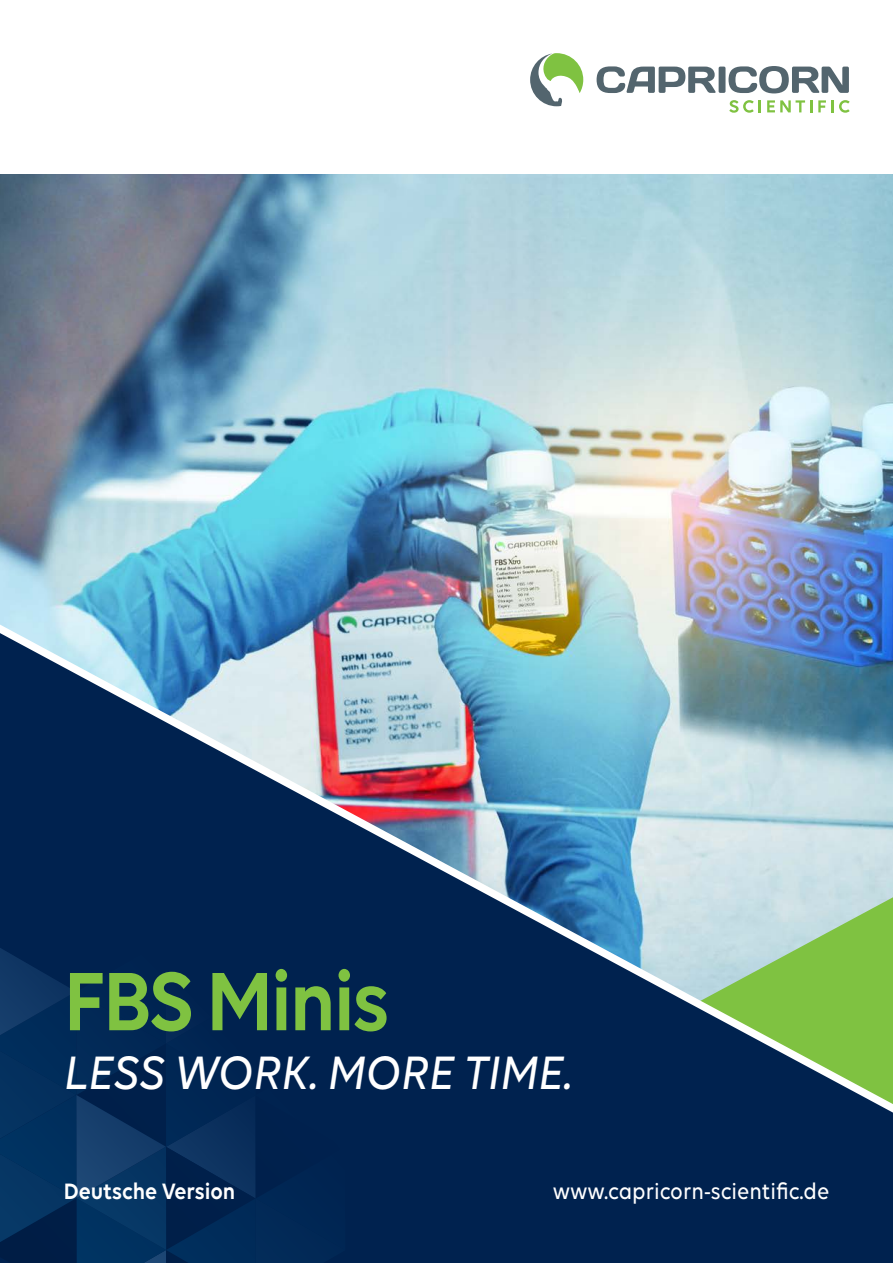
<style>
.page{position:relative;width:893px;height:1263px;background:#fff}
.page>*{position:absolute;margin:0;border:0;box-sizing:border-box;transform-origin:0 0}
.t1{font:600 89.25px "Volte";letter-spacing:-.03em;color:#7fc241;scale:.9 1}
.t2{font:italic 500 50.55px "Volte";color:#fff;scale:.9 1}
.t3{font:500 24px "Volte";color:#fff;scale:.9 1}
.t4{font:600 24px "Volte";color:#fff;scale:.9 1}
</style>
<div class="page">
<img style="left:0;top:174px;width:893px;height:422px">
<img style="left:0;top:596px;width:893px;height:667px">
<svg style="left:530px;top:53px;width:53px;height:53px"></svg>
<svg style="left:729px;top:100px;width:32px;height:13px"></svg>
<svg style="left:767px;top:100px;width:45px;height:12px"></svg>
<svg style="left:818px;top:100px;width:32px;height:13px"></svg>
<svg style="left:597px;top:66px;width:252px;height:27px"></svg>
<p class="t1" style="left:64px;top:948px;width:363px">FBS Minis</p>
<p class="t2" style="left:64px;top:1043px;width:566px">LESS WORK. MORE TIME.</p>
<p class="t4" style="left:64px;top:1177px;width:192px">Deutsche Version</p>
<p class="t3" style="left:553px;top:1177px;width:309px">www.capricorn-scientific.de</p>
</div>
